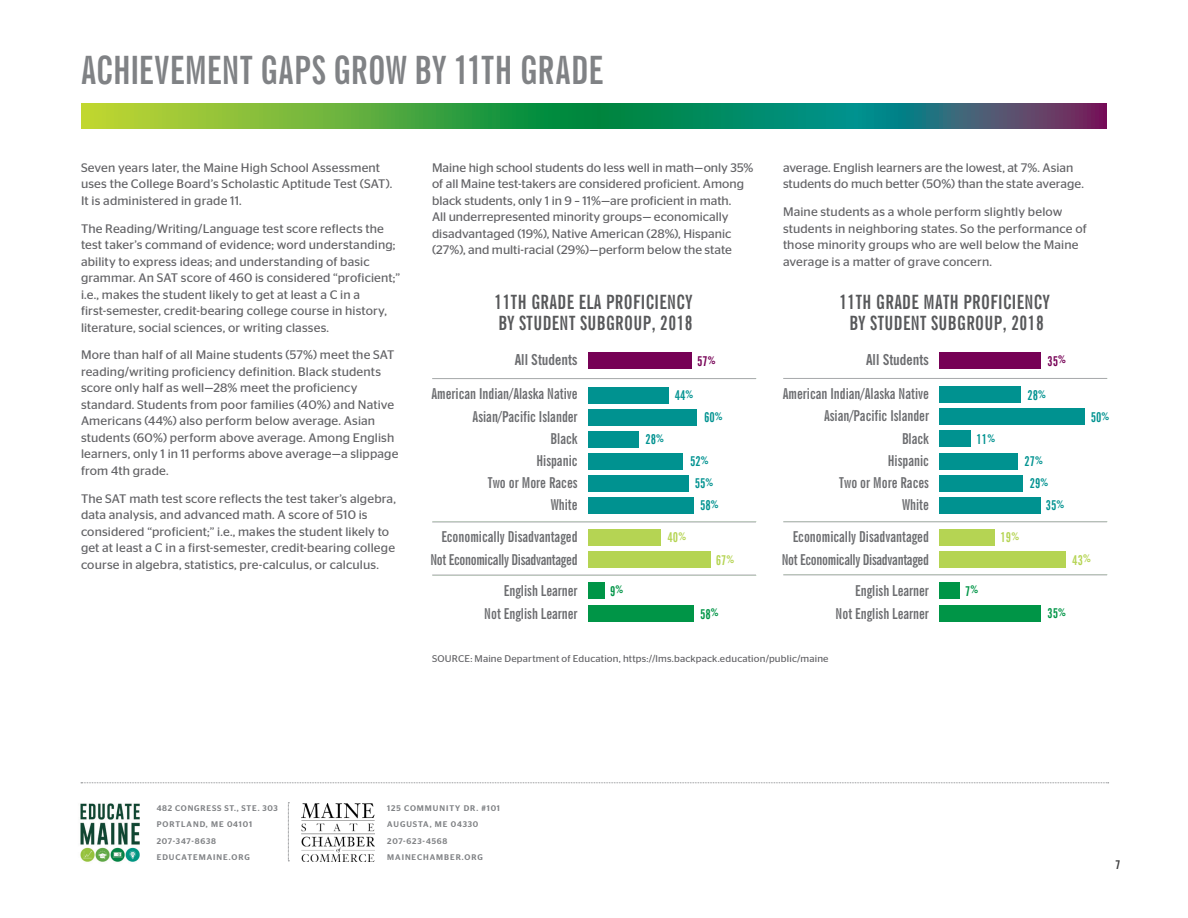
<style>
.page{position:relative;width:1188px;height:918px;background:#fff}
.page>*{position:absolute;margin:0;border:0;box-sizing:border-box;transform-origin:0 0}
._2019_A_Head{font:700 extra-condensed 39px "News Gothic BT";letter-spacing:.01em;color:#808285}
.t1{font:700 extra-condensed 19.65px/21px "News Gothic BT";letter-spacing:.02em;color:#57585a}
.t2{font:700 extra-condensed 15px "News Gothic BT";color:#6c6d70}
.t3{font:700 extra-condensed 15px "News Gothic BT";letter-spacing:-.02em;color:#6c6d70}
.t4{font:700 condensed 15px "News Gothic BT";color:#6c6d70}
.t5{font:700 extra-condensed 13.5px "News Gothic BT";color:#009290}
.t6{font:700 extra-condensed 13.5px "News Gothic BT";color:#b5d453}
.t7{font:700 extra-condensed 13.5px "News Gothic BT";color:#009547}
.t8{font:700 extra-condensed 13.5px "News Gothic BT";color:#760155}
._2019_Body_Text{font:12.3px/16.5px "Stag Sans";letter-spacing:.01em;color:#636366}
.t9{font:700 condensed 12px "News Gothic BT";color:#3e3e3f}
._2019_Chart_Source{font:9.75px "Stag Sans";letter-spacing:.02em;color:#636366}
.t10{font:500 8.25px "Stag Sans";letter-spacing:.105em;color:#808285}
</style>
<div class="page">
<svg style="left:81px;top:104px;width:1026px;height:25px;background:#409253"></svg>
<svg style="left:81px;top:782px;width:1028px;height:1px"></svg>
<img style="left:80px;top:803px;width:60px;height:59px">
<svg style="left:288px;top:803px;width:1px;height:59px"></svg>
<img style="left:301px;top:804px;width:74px;height:58px">
<div style="left:588px;top:353px;width:104px;height:16px;background:#760155"></div>
<div style="left:588px;top:387px;width:80px;height:16px;background:#009290"></div>
<div style="left:588px;top:409px;width:109px;height:16px;background:#009290"></div>
<div style="left:588px;top:431px;width:51px;height:16px;background:#009290"></div>
<div style="left:588px;top:453px;width:95px;height:16px;background:#009290"></div>
<div style="left:588px;top:475px;width:100px;height:16px;background:#009290"></div>
<div style="left:588px;top:497px;width:106px;height:16px;background:#009290"></div>
<div style="left:588px;top:529px;width:73px;height:16px;background:#b5d453"></div>
<div style="left:588px;top:552px;width:122px;height:16px;background:#b5d453"></div>
<div style="left:588px;top:583px;width:16px;height:16px;background:#009547"></div>
<div style="left:588px;top:605px;width:106px;height:16px;background:#009547"></div>
<hr style="left:432px;top:378px;width:324px;height:1px;background:#a8a9ad">
<hr style="left:432px;top:522px;width:324px;height:1px;background:#a8a9ad">
<hr style="left:432px;top:575px;width:324px;height:1px;background:#a8a9ad">
<div style="left:939px;top:353px;width:102px;height:16px;background:#760155"></div>
<div style="left:939px;top:387px;width:82px;height:16px;background:#009290"></div>
<div style="left:939px;top:409px;width:146px;height:16px;background:#009290"></div>
<div style="left:939px;top:431px;width:32px;height:16px;background:#009290"></div>
<div style="left:939px;top:453px;width:79px;height:16px;background:#009290"></div>
<div style="left:939px;top:475px;width:84px;height:16px;background:#009290"></div>
<div style="left:939px;top:497px;width:102px;height:16px;background:#009290"></div>
<div style="left:939px;top:529px;width:55px;height:16px;background:#b5d453"></div>
<div style="left:939px;top:552px;width:126px;height:16px;background:#b5d453"></div>
<div style="left:939px;top:582px;width:20px;height:16px;background:#009547"></div>
<div style="left:939px;top:605px;width:102px;height:16px;background:#009547"></div>
<hr style="left:783px;top:378px;width:324px;height:1px;background:#a8a9ad">
<hr style="left:783px;top:522px;width:324px;height:1px;background:#a8a9ad">
<hr style="left:783px;top:575px;width:324px;height:1px;background:#a8a9ad">
<p class="_2019_A_Head" style="left:81px;top:46px;width:523px">ACHIEVEMENT GAPS GROW BY 11TH GRADE</p>
<p class="_2019_Body_Text" style="left:81px;top:159px;width:313px">Seven years later, the Maine High School Assessment uses the College Board’s Scholastic Aptitude Test (SAT).<br>It is administered in grade 11.</p>
<p class="_2019_Body_Text" style="left:81px;top:220px;width:321px">The Reading/Writing/Language test score reflects the test taker’s command of evidence; word understanding; ability to express ideas; and understanding of basic grammar. An SAT score of 460 is considered “proficient;” i.e., makes the student likely to get at least a C in a first-semester, credit-bearing college course in history, literature, social sciences, or writing classes.</p>
<p class="_2019_Body_Text" style="left:81px;top:347px;width:319px">More than half of all Maine students (57%) meet the SAT reading/writing proficiency definition. Black students score only half as well—28% meet the proficiency standard. Students from poor families (40%) and Native Americans (44%) also perform below average. Asian students (60%) perform above average. Among English learners, only 1 in 11 performs above average—a slippage from 4th grade.</p>
<p class="_2019_Body_Text" style="left:81px;top:490px;width:317px">The SAT math test score reflects the test taker’s algebra, data analysis, and advanced math. A score of 510 is considered “proficient;” i.e., makes the student likely to get at least a C in a first-semester, credit-bearing college course in algebra, statistics, pre-calculus, or calculus.</p>
<p class="_2019_Body_Text" style="left:432px;top:159px;width:323px">Maine high school students do less well in math—only 35% of all Maine test-takers are considered proficient. Among black students, only 1 in 9 – 11%—are proficient in math.<br>All underrepresented minority groups— economically disadvantaged (19%), Native American (28%), Hispanic (27%), and multi-racial (29%)—perform below the state</p>
<p class="_2019_Body_Text" style="left:783px;top:159px;width:302px">average. English learners are the lowest, at 7%. Asian students do much better (50%) than the state average.</p>
<p class="_2019_Body_Text" style="left:783px;top:204px;width:305px">Maine students as a whole perform slightly below students in neighboring states. So the performance of those minority groups who are well below the Maine average is a matter of grave concern.</p>
<p class="t1" style="left:495px;top:292px;width:200px">11TH GRADE ELA PROFICIENCY<br>BY STUDENT SUBGROUP, 2018</p>
<p class="t4" style="left:515px;top:350px;width:64px">All Students</p>
<p class="t8" style="left:697px;top:353px;width:20px">57<sup>%</sup></p>
<p class="t2" style="left:432px;top:385px;width:148px">American Indian/Alaska Native</p>
<p class="t5" style="left:675px;top:387px;width:20px">44<sup>%</sup></p>
<p class="t2" style="left:473px;top:407px;width:107px">Asian/Pacific Islander</p>
<p class="t5" style="left:704px;top:409px;width:20px">60<sup>%</sup></p>
<p class="t2" style="left:551px;top:429px;width:29px">Black</p>
<p class="t5" style="left:645px;top:431px;width:20px">28<sup>%</sup></p>
<p class="t2" style="left:536px;top:451px;width:43px">Hispanic</p>
<p class="t5" style="left:690px;top:453px;width:20px">52<sup>%</sup></p>
<p class="t2" style="left:488px;top:474px;width:91px">Two or More Races</p>
<p class="t5" style="left:695px;top:475px;width:20px">55<sup>%</sup></p>
<p class="t2" style="left:551px;top:496px;width:28px">White</p>
<p class="t5" style="left:700px;top:497px;width:20px">58<sup>%</sup></p>
<p class="t2" style="left:441px;top:528px;width:138px">Economically Disadvantaged</p>
<p class="t6" style="left:668px;top:529px;width:20px">40<sup>%</sup></p>
<p class="t3" style="left:430px;top:550px;width:149px">Not Economically Disadvantaged</p>
<p class="t6" style="left:716px;top:552px;width:20px">67<sup>%</sup></p>
<p class="t2" style="left:504px;top:581px;width:75px">English Learner</p>
<p class="t7" style="left:610px;top:583px;width:15px">9<sup>%</sup></p>
<p class="t2" style="left:484px;top:604px;width:95px">Not English Learner</p>
<p class="t7" style="left:700px;top:606px;width:20px">58<sup>%</sup></p>
<p class="t1" style="left:839px;top:292px;width:212px;text-align:center">11TH GRADE MATH PROFICIENCY<br>BY STUDENT SUBGROUP, 2018</p>
<p class="t4" style="left:866px;top:350px;width:64px">All Students</p>
<p class="t8" style="left:1047px;top:353px;width:20px">35<sup>%</sup></p>
<p class="t2" style="left:783px;top:385px;width:148px">American Indian/Alaska Native</p>
<p class="t5" style="left:1027px;top:387px;width:20px">28<sup>%</sup></p>
<p class="t2" style="left:824px;top:407px;width:107px">Asian/Pacific Islander</p>
<p class="t5" style="left:1091px;top:409px;width:20px">50<sup>%</sup></p>
<p class="t2" style="left:902px;top:429px;width:29px">Black</p>
<p class="t5" style="left:977px;top:431px;width:20px">11<sup>%</sup></p>
<p class="t2" style="left:888px;top:451px;width:43px">Hispanic</p>
<p class="t5" style="left:1024px;top:453px;width:20px">27<sup>%</sup></p>
<p class="t2" style="left:839px;top:473px;width:91px">Two or More Races</p>
<p class="t5" style="left:1030px;top:475px;width:20px">29<sup>%</sup></p>
<p class="t2" style="left:902px;top:496px;width:28px">White</p>
<p class="t5" style="left:1046px;top:497px;width:20px">35<sup>%</sup></p>
<p class="t2" style="left:793px;top:528px;width:138px">Economically Disadvantaged</p>
<p class="t6" style="left:1001px;top:529px;width:20px">19<sup>%</sup></p>
<p class="t3" style="left:782px;top:550px;width:149px">Not Economically Disadvantaged</p>
<p class="t6" style="left:1072px;top:552px;width:20px">43<sup>%</sup></p>
<p class="t2" style="left:855px;top:581px;width:75px">English Learner</p>
<p class="t7" style="left:965px;top:583px;width:15px">7<sup>%</sup></p>
<p class="t2" style="left:836px;top:604px;width:95px">Not English Learner</p>
<p class="t7" style="left:1047px;top:605px;width:20px">35<sup>%</sup></p>
<p class="_2019_Chart_Source" style="left:432px;top:653px;width:398px">SOURCE: Maine Department of Education, https://lms.backpack.education/public/maine</p>
<p class="t10" style="left:157px;top:803px;width:123px">482 CONGRESS ST., STE. 303</p>
<p class="t10" style="left:157px;top:820px;width:97px">PORTLAND, ME 04101</p>
<p class="t10" style="left:157px;top:836px;width:61px">207-347-8638</p>
<p class="t10" style="left:157px;top:852px;width:95px">EDUCATEMAINE.ORG</p>
<p class="t10" style="left:387px;top:803px;width:114px">125 COMMUNITY DR. #101</p>
<p class="t10" style="left:387px;top:820px;width:93px">AUGUSTA, ME 04330</p>
<p class="t10" style="left:387px;top:836px;width:62px">207-623-4568</p>
<p class="t10" style="left:387px;top:852px;width:97px">MAINECHAMBER.ORG</p>
<p class="t9" style="left:1116px;top:857px;width:7px">7</p>
</div>
